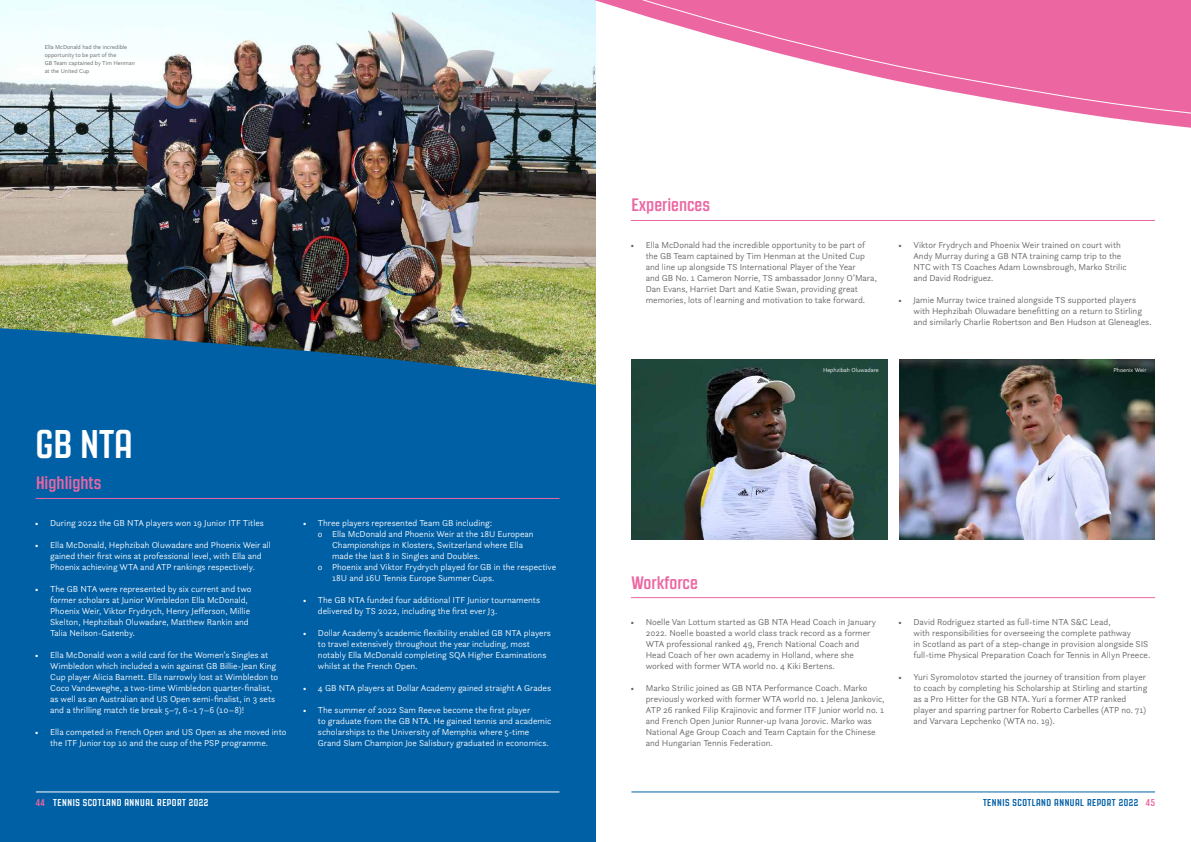
<style>
.page{position:relative;width:1191px;height:842px;background:#fff}
.page>*{position:absolute;margin:0;border:0;box-sizing:border-box;transform-origin:0 0}
.t1{font:700 40px "Revolution Gothic";color:#fff}
.t2{font:700 18px "Revolution Gothic";color:#ec66a2}
.t3{font:700 10px "Revolution Gothic";letter-spacing:.05em;color:#0060a6}
.t4{font:700 10px "Revolution Gothic";letter-spacing:.05em;color:#fff}
.t5{font:300 9px/11px "Questa Sans";color:#646363}
.t6{font:300 9px/11px "Questa Sans";color:#fff}
.t7{font:300 6px/8px "Questa Sans";color:#646363}
.t8{font:300 6px "Questa Sans";color:#fff}
.s1{color:#ec66a2}
</style>
<div class="page">
<hr style="left:631px;top:792px;width:524px;height:1px;background:#0060a6">
<img style="left:0;top:0;width:595px;height:299px">
<svg style="left:0;top:299px;width:595px;height:322px;background:#146397"></svg>
<div style="left:0;top:621px;width:595px;height:221px;background:#0060a6"></div>
<hr style="left:35px;top:498px;width:524px;height:1px;background:#ec66a2">
<hr style="left:631px;top:220px;width:523px;height:1px;background:#ec66a2">
<hr style="left:631px;top:597px;width:524px;height:1px;background:#ec66a2">
<hr style="left:36px;top:792px;width:523px;height:1px;background:#fff">
<img style="left:631px;top:359px;width:256px;height:181px">
<img style="left:899px;top:359px;width:255px;height:181px">
<img style="left:33px;top:0;width:563px;height:142px">
<img style="left:37px;top:0;width:1154px;height:129px">
<p class="t7" style="left:45px;top:43px;width:92px">Ella McDonald had the incredible opportunity to be part of the<br>GB Team captained by Tim Henman at the United Cup</p>
<h1 class="t1" style="left:35px;top:422px;width:99px">GB NTA</h1>
<h2 class="t2" style="left:36px;top:473px;width:67px">Highlights</h2>
<p class="t6" style="left:35px;top:517px;width:230px">• During 2022 the GB NTA players won 19 Junior ITF Titles</p>
<p class="t6" style="left:50px;top:539px;width:222px;text-indent:-15px">• Ella McDonald, Hephzibah Oluwadare and Phoenix Weir all gained their first wins at professional level, with Ella and<br>Phoenix achieving WTA and ATP rankings respectively.</p>
<p class="t6" style="left:50px;top:583px;width:203px;text-indent:-15px">• The GB NTA were represented by six current and two former scholars at Junior Wimbledon Ella McDonald, Phoenix Weir, Viktor Frydrych, Henry Jefferson, Millie Skelton, Hephzibah Oluwadare, Matthew Rankin and Talia Neilson-Gatenby.</p>
<p class="t6" style="left:50px;top:649px;width:229px;text-indent:-15px">• Ella McDonald won a wild card for the Women’s Singles at Wimbledon which included a win against GB Billie-Jean King Cup player Alicia Barnett. Ella narrowly lost at Wimbledon to Coco Vandeweghe, a two-time Wimbledon quarter-finalist, as well as an Australian and US Open semi-finalist, in 3 sets and a thrilling match tie break 5–7, 6–1 7–6 (10–8)!</p>
<p class="t6" style="left:35px;top:726px;width:253px;text-align:center">• Ella competed in French Open and US Open as she moved into the ITF Junior top 10 and the cusp of the PSP programme.</p>
<p class="t6" style="left:303px;top:517px;width:191px">• Three players represented Team GB including:</p>
<p class="t6" style="left:318px;top:528px;width:217px">o Ella McDonald and Phoenix Weir at the 18U European</p>
<p class="t6" style="left:332px;top:539px;width:192px">Championships in Klosters, Switzerland where Ella</p>
<p class="t6" style="left:332px;top:550px;width:149px">made the last 8 in Singles and Doubles.</p>
<p class="t6" style="left:318px;top:561px;width:240px">o Phoenix and Viktor Frydrych played for GB in the respective</p>
<p class="t6" style="left:332px;top:572px;width:164px">18U and 16U Tennis Europe Summer Cups.</p>
<p class="t6" style="left:318px;top:594px;width:224px;text-indent:-15px">• The GB NTA funded four additional ITF Junior tournaments delivered by TS 2022, including the first ever J3.</p>
<p class="t6" style="left:318px;top:627px;width:235px;text-indent:-15px">• Dollar Academy’s academic flexibility enabled GB NTA players to travel extensively throughout the year including, most notably Ella McDonald completing SQA Higher Examinations whilst at the French Open.</p>
<p class="t6" style="left:303px;top:682px;width:250px">• 4 GB NTA players at Dollar Academy gained straight A Grades</p>
<p class="t6" style="left:318px;top:704px;width:235px;text-indent:-15px">• The summer of 2022 Sam Reeve become the first player<br>to graduate from the GB NTA. He gained tennis and academic scholarships to the University of Memphis where 5-time Grand Slam Champion Joe Salisbury graduated in economics.</p>
<p class="t4" style="left:36px;top:797px;width:174px"><span class="s1">44</span> TENNIS SCOTLAND ANNUAL REPORT 2022</p>
<h2 class="t2" style="left:631px;top:195px;width:80px">Experiences</h2>
<p class="t5" style="left:646px;top:239px;width:233px;text-indent:-15px">• Ella McDonald had the incredible opportunity to be part of the GB Team captained by Tim Henman at the United Cup and line up alongside TS International Player of the Year<br>and GB No. 1 Cameron Norrie, TS ambassador Jonny O’Mara, Dan Evans, Harriet Dart and Katie Swan, providing great memories, lots of learning and motivation to take forward.</p>
<p class="t5" style="left:913px;top:239px;width:215px;text-indent:-15px">• Viktor Frydrych and Phoenix Weir trained on court with Andy Murray during a GB NTA training camp trip to the NTC with TS Coaches Adam Lownsbrough, Marko Strilic and David Rodriguez.</p>
<p class="t5" style="left:913px;top:294px;width:240px;text-indent:-15px">• Jamie Murray twice trained alongside TS supported players with Hephzibah Oluwadare benefitting on a return to Stirling and similarly Charlie Robertson and Ben Hudson at Gleneagles.</p>
<h2 class="t2" style="left:631px;top:573px;width:68px">Workforce</h2>
<p class="t8" style="left:823px;top:366px;width:57px">Hephzibah Oluwadare</p>
<p class="t8" style="left:1113px;top:366px;width:35px">Phoenix Weir</p>
<p class="t5" style="left:646px;top:616px;width:232px;text-indent:-15px">• Noelle Van Lottum started as GB NTA Head Coach in January 2022. Noelle boasted a world class track record as a former WTA professional ranked 49, French National Coach and Head Coach of her own academy in Holland, where she worked with former WTA world no. 4 Kiki Bertens.</p>
<p class="t5" style="left:646px;top:682px;width:240px;text-indent:-15px">• Marko Strilic joined as GB NTA Performance Coach. Marko previously worked with former WTA world no. 1 Jelena Jankovic, ATP 26 ranked Filip Krajinovic and former ITF Junior world no. 1 and French Open Junior Runner-up Ivana Jorovic. Marko was National Age Group Coach and Team Captain for the Chinese and Hungarian Tennis Federation.</p>
<p class="t5" style="left:913px;top:616px;width:238px;text-indent:-15px">• David Rodriguez started as full-time NTA S&amp;C Lead,<br>with responsibilities for overseeing the complete pathway<br>in Scotland as part of a step-change in provision alongside SIS full-time Physical Preparation Coach for Tennis in Allyn Preece.</p>
<p class="t5" style="left:913px;top:671px;width:235px;text-indent:-15px">• Yuri Syromolotov started the journey of transition from player to coach by completing his Scholarship at Stirling and starting as a Pro Hitter for the GB NTA. Yuri a former ATP ranked player and sparring partner for Roberto Carbelles (ATP no. 71) and Varvara Lepchenko (WTA no. 19).</p>
<p class="t3" style="left:983px;top:797px;width:173px">TENNIS SCOTLAND ANNUAL REPORT 2022 <span class="s1">45</span></p>
</div>
